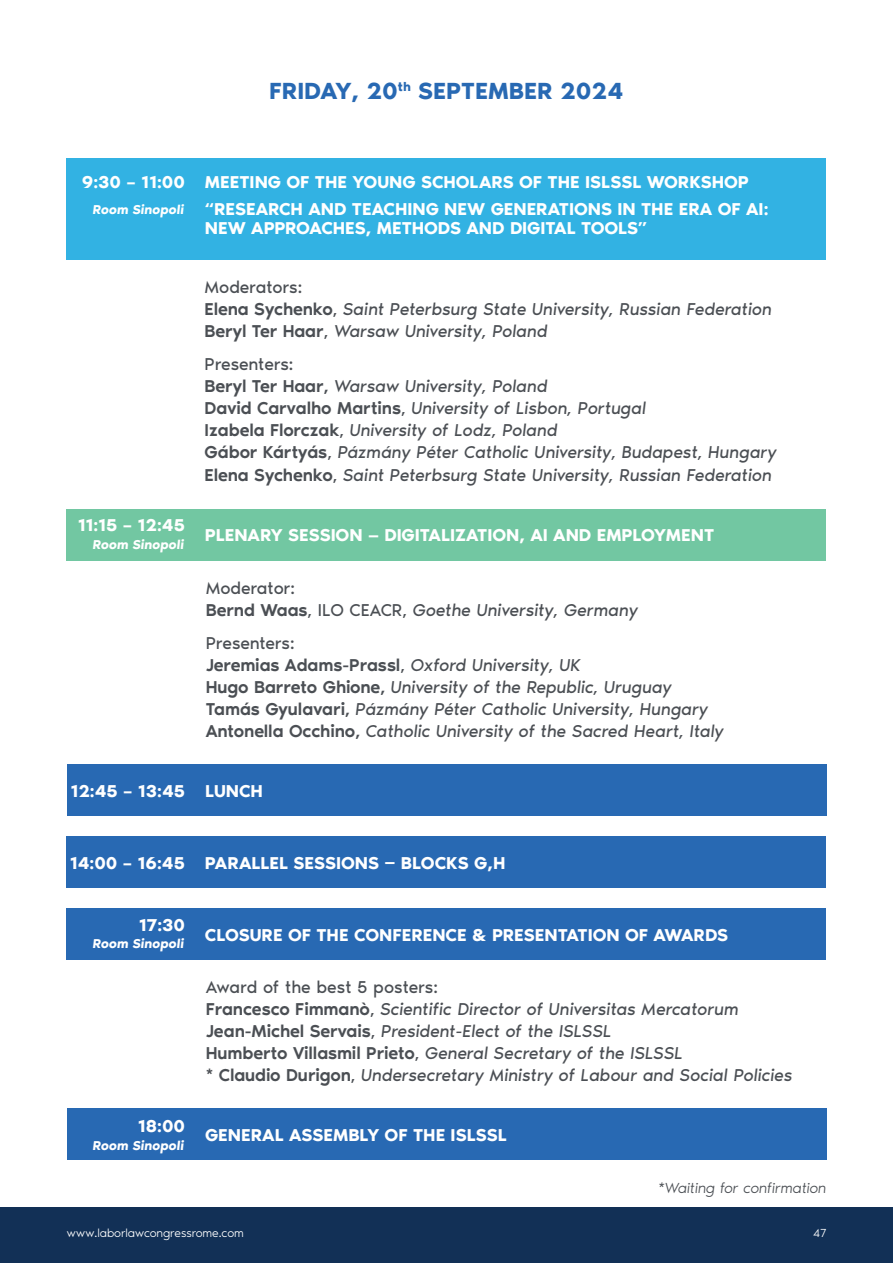
<style>
.page{position:relative;width:893px;height:1263px;background:#fff}
.page>*{position:absolute;margin:0;border:0;box-sizing:border-box;transform-origin:0 0}
.t1{font:600 24px "Noir Pro";color:#2869b3}
.t2{font:italic 17.7px/22px "Noir Pro";letter-spacing:-.01em;color:#4b4f54}
.t3{font:600 17.7px/27px "Noir Pro";color:#fff}
.t4{font:italic 300 15px "Noir Pro";letter-spacing:-.01em;color:#4b4f54}
.t5{font:italic 600 13.2px "Noir Pro";letter-spacing:-.01em;color:#fff}
.t6{font:300 12px "Noir Pro";letter-spacing:-.01em;color:#fff}
.s1{font-style:normal}
.s2{font-weight:500;font-style:normal}
</style>
<div class="page">
<div style="left:0;top:1208px;width:893px;height:55px;background:#123056"></div>
<div style="left:67px;top:764px;width:759px;height:51px;background:#2869b3"></div>
<div style="left:67px;top:836px;width:759px;height:51px;background:#2869b3"></div>
<div style="left:67px;top:158px;width:759px;height:102px;background:#32b2e3"></div>
<div style="left:67px;top:908px;width:759px;height:51px;background:#2869b3"></div>
<div style="left:67px;top:1108px;width:759px;height:52px;background:#2869b3"></div>
<div style="left:67px;top:509px;width:759px;height:51px;background:#72c7a2"></div>
<h1 class="t1" style="left:269px;top:72px;width:356px">FRIDAY, 20<sup>th</sup> SEPTEMBER 2024</h1>
<p class="t3" style="left:205px;top:167px;width:565px;text-indent:-123px">9:30 – 11:00 MEETING OF THE YOUNG SCHOLARS OF THE ISLSSL WORKSHOP “RESEARCH AND TEACHING NEW GENERATIONS IN THE ERA OF AI:</p>
<p class="t3" style="left:205px;top:213px;width:444px">NEW APPROACHES, METHODS AND DIGITAL TOOLS”</p>
<p class="t5" style="left:93px;top:199px;width:93px">Room Sinopoli</p>
<p class="t3" style="left:78px;top:510px;width:109px">11:15 – 12:45</p>
<p class="t5" style="left:93px;top:534px;width:93px">Room Sinopoli</p>
<p class="t2" style="left:205px;top:275px;width:569px"><span class="s1">Moderators:<br></span><span class="s2">Elena Sychenko</span><span class="s1">,</span> Saint Peterbsurg State University, Russian Federation<br><span class="s2">Beryl Ter Haar</span><span class="s1">,</span> Warsaw University, Poland</p>
<p class="t2" style="left:205px;top:352px;width:574px"><span class="s1">Presenters:<br></span><span class="s2">Beryl Ter Haar,</span> Warsaw University, Poland<br><span class="s2">David Carvalho Martins</span><span class="s1">,</span> University of Lisbon, Portugal<br><span class="s2">Izabela Florczak</span><span class="s1">,</span> University of Lodz, Poland<br><span class="s2">Gábor Kártyás</span><span class="s1">,</span> Pázmány Péter Catholic University, Budapest, Hungary <span class="s2">Elena Sychenko</span><span class="s1">,</span> Saint Peterbsurg State University, Russian Federation</p>
<p class="t3" style="left:205px;top:521px;width:511px">PLENARY SESSION — DIGITALIZATION, AI AND EMPLOYMENT</p>
<p class="t2" style="left:206px;top:575px;width:434px"><span class="s1">Moderator:<br></span><span class="s2">Bernd Waas</span><span class="s1">, ILO CEACR,</span> Goethe University, Germany</p>
<p class="t2" style="left:206px;top:631px;width:520px"><span class="s1">Presenters:<br></span><span class="s2">Jeremias Adams-Prassl</span><span class="s1">,</span> Oxford University, UK<br><span class="s2">Hugo Barreto Ghione,</span> University of the Republic, Uruguay <span class="s2">Tamás Gyulavari,</span> Pázmány Péter Catholic University, Hungary <span class="s2">Antonella Occhino,</span> Catholic University of the Sacred Heart, Italy</p>
<p class="t3" style="left:70px;top:776px;width:194px">12:45 – 13:45 LUNCH</p>
<p class="t3" style="left:70px;top:848px;width:437px">14:00 – 16:45 PARALLEL SESSIONS — BLOCKS G,H</p>
<p class="t3" style="left:139px;top:910px;width:48px">17:30</p>
<p class="t5" style="left:93px;top:933px;width:93px">Room Sinopoli</p>
<p class="t3" style="left:138px;top:1112px;width:49px">18:00</p>
<p class="t5" style="left:93px;top:1135px;width:93px">Room Sinopoli</p>
<p class="t3" style="left:205px;top:920px;width:525px">CLOSURE OF THE CONFERENCE &amp; PRESENTATION OF AWARDS</p>
<p class="t2" style="left:206px;top:975px;width:588px"><span class="s1">Award of the best 5 posters:<br></span><span class="s2">Francesco Fimmanò</span><span class="s1">,</span> Scientific Director of Universitas Mercatorum <span class="s2">Jean-Michel Servais</span><span class="s1">,</span> President-Elect of the ISLSSL<br><span class="s2">Humberto Villasmil Prieto</span><span class="s1">,</span> General Secretary of the ISLSSL<br><span class="s2">* Claudio Durigon</span><span class="s1">,</span> Undersecretary Ministry of Labour and Social Policies</p>
<p class="t3" style="left:205px;top:1120px;width:303px">GENERAL ASSEMBLY OF THE ISLSSL</p>
<p class="t4" style="left:658px;top:1177px;width:169px">*Waiting for confirmation</p>
<p class="t6" style="left:67px;top:1224px;width:179px">www.laborlawcongressrome.com</p>
<p class="t6" style="left:813px;top:1223px;width:15px">47</p>
</div>
